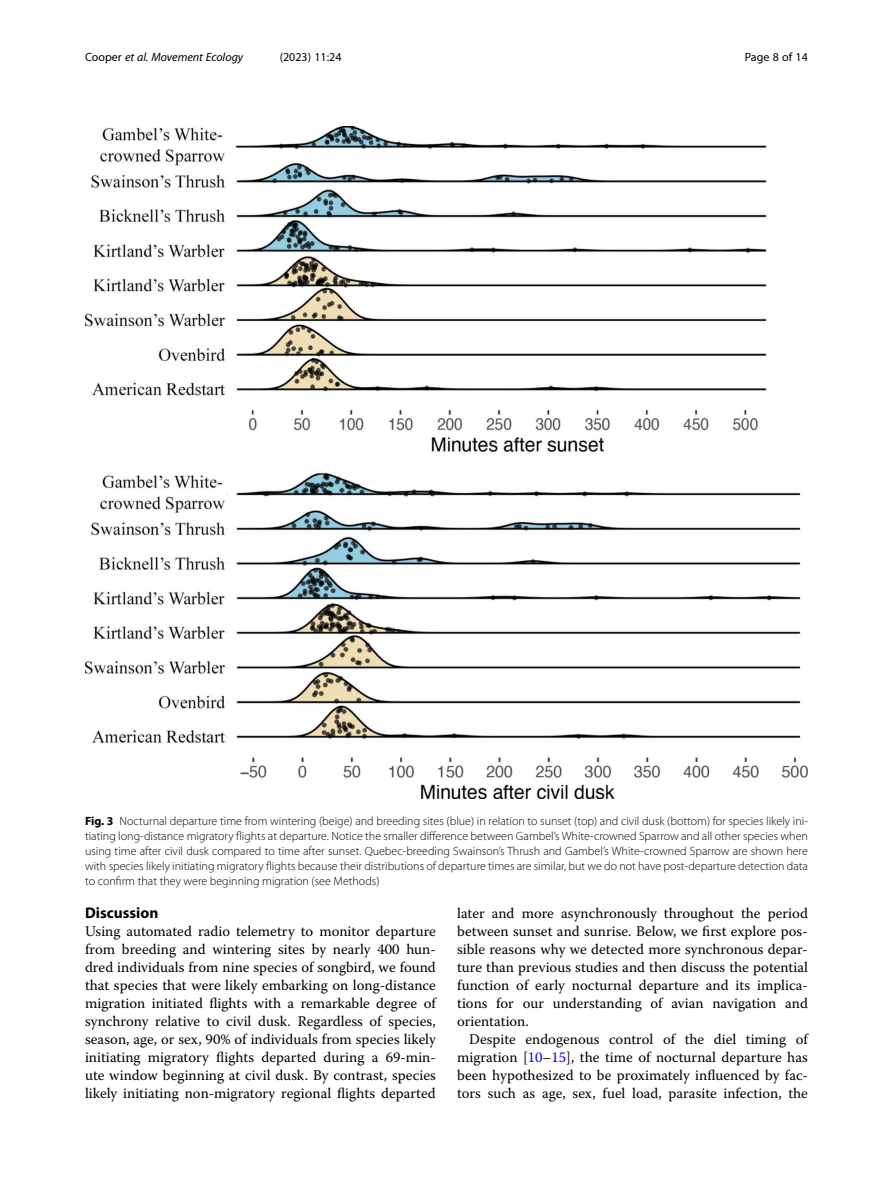
<style>
.page{position:relative;width:893px;height:1191px;background:#fff}
.page>*{position:absolute;margin:0;border:0;box-sizing:border-box;transform-origin:0 0}
.Head_1{font:700 15.45px "Myriad Pro";color:#000}
.Body_Text{font:14.7px/18px "Warnock Pro";color:#000;text-align:justify}
.Body_Text_Indent{font:14.7px/18px "Warnock Pro";color:#000;text-align:justify}
.Figure_Caption{font:300 12px/15px "Myriad Pro";color:#000;text-align:justify}
.t1{font:italic 12px "Myriad Pro";color:#000}
.t2{font:12px "Myriad Pro";color:#000}
.s1{font-style:normal}
.s2{font-weight:700}
.s3{color:#00f}
</style>
<div class="page">
<img style="left:85px;top:126px;width:723px;height:672px">
<p class="t1" style="left:85px;top:50px;width:160px"><span class="s1">Cooper</span> et al. Movement Ecology</p>
<p class="t2" style="left:280px;top:50px;width:63px">(2023) 11:24</p>
<p class="t2" style="left:745px;top:50px;width:65px">Page 8 of 14</p>
<p class="Figure_Caption" style="left:85px;top:814px;width:724px"><span class="s2">Fig. 3</span> Nocturnal departure time from wintering (beige) and breeding sites (blue) in relation to sunset (top) and civil dusk (bottom) for species likely ini&shy;tiating long-distance migratory flights at departure. Notice the smaller difference between Gambel’s White-crowned Sparrow and all other species when using time after civil dusk compared to time after sunset. Quebec-breeding Swainson’s Thrush and Gambel’s White-crowned Sparrow are shown here with species likely initiating migratory flights because their distributions of departure times are similar, but we do not have post-departure detection data to confirm that they were beginning migration (see Methods)</p>
<p class="Head_1" style="left:85px;top:903px;width:75px">Discussion</p>
<p class="Body_Text" style="left:85px;top:922px;width:352px">Using automated radio telemetry to monitor departure from breeding and wintering sites by nearly 400 hun&shy;dred individuals from nine species of songbird, we found that species that were likely embarking on long-distance migration initiated flights with a remarkable degree of synchrony relative to civil dusk. Regardless of species, season, age, or sex, 90% of individuals from species likely initiating migratory flights departed during a 69-min&shy;ute window beginning at civil dusk. By contrast, species likely initiating non-migratory regional flights departed</p>
<p class="Body_Text" style="left:457px;top:904px;width:352px">later and more asynchronously throughout the period between sunset and sunrise. Below, we first explore pos&shy;sible reasons why we detected more synchronous depar&shy;ture than previous studies and then discuss the potential function of early nocturnal departure and its implica&shy;tions for our understanding of avian navigation and orientation.</p>
<p class="Body_Text_Indent" style="left:457px;top:1030px;width:352px;text-indent:12px">Despite endogenous control of the diel timing of migration [<span class="s3">10</span>–<span class="s3">15</span>], the time of nocturnal departure has been hypothesized to be proximately influenced by fac&shy;tors such as age, sex, fuel load, parasite infection, the</p>
</div>
